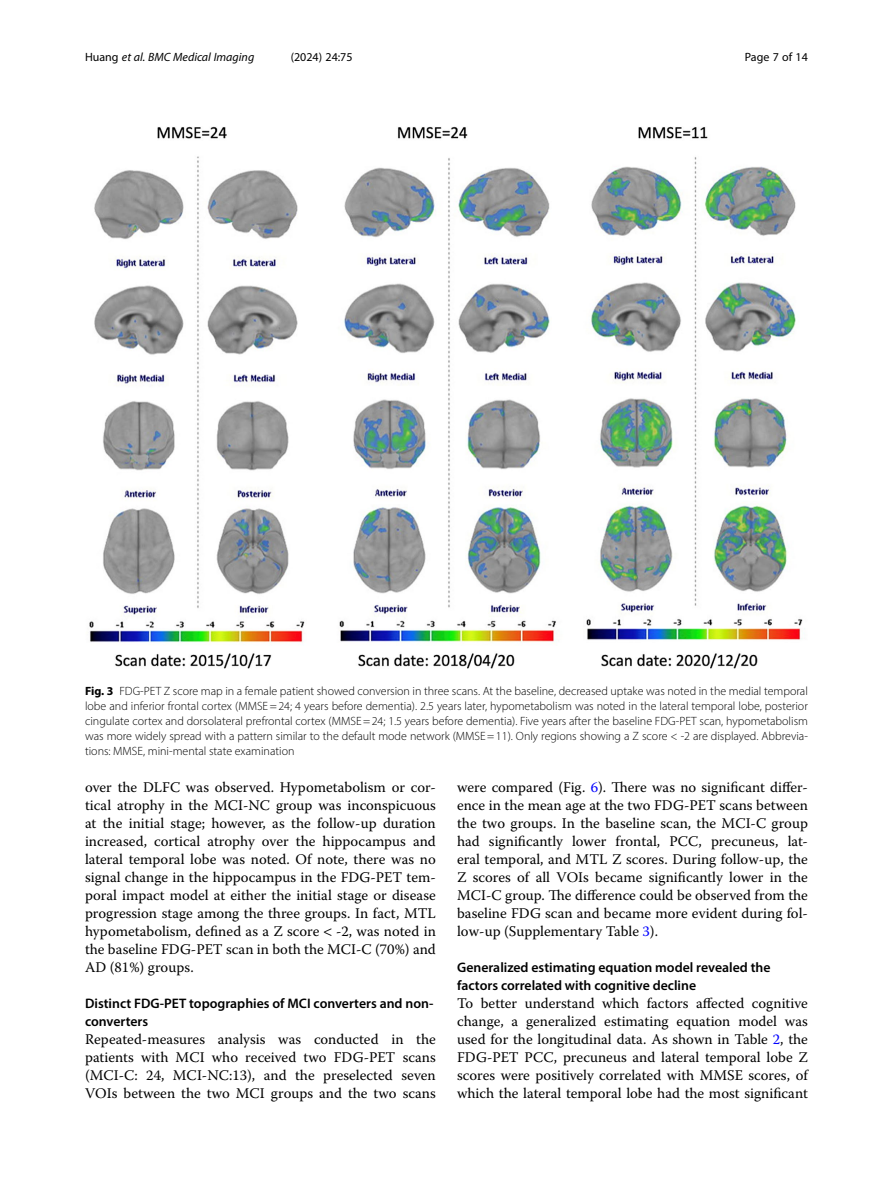
<style>
.page{position:relative;width:893px;height:1191px;background:#fff}
.page>*{position:absolute;margin:0;border:0;box-sizing:border-box;transform-origin:0 0}
.Body_Text{font:14.7px/18px "Warnock Pro";color:#000;text-align:justify}
.Body_Text_Indent{font:14.7px/18px "Warnock Pro";color:#000;text-align:justify}
.Head_2{font:600 13.8px/18px "Myriad Pro";color:#000}
.Figure_Caption{font:300 12px/15px "Myriad Pro";color:#000;text-align:justify}
.t1{font:italic 12px "Myriad Pro";color:#000}
.t2{font:12px "Myriad Pro";color:#000}
.s1{font-style:normal}
.s2{font-weight:700}
.s3{color:#00f}
</style>
<div class="page">
<img style="left:89px;top:126px;width:716px;height:542px">
<p class="t1" style="left:85px;top:50px;width:171px"><span class="s1">Huang</span> et al. BMC Medical Imaging</p>
<p class="t2" style="left:291px;top:50px;width:63px">(2024) 24:75</p>
<p class="t2" style="left:745px;top:50px;width:65px">Page 7 of 14</p>
<p class="Figure_Caption" style="left:85px;top:683px;width:724px"><span class="s2">Fig. 3</span> FDG-PET Z score map in a female patient showed conversion in three scans. At the baseline, decreased uptake was noted in the medial temporal lobe and inferior frontal cortex (MMSE=24; 4 years before dementia). 2.5 years later, hypometabolism was noted in the lateral temporal lobe, posterior cingulate cortex and dorsolateral prefrontal cortex (MMSE=24; 1.5 years before dementia). Five years after the baseline FDG-PET scan, hypometabolism was more widely spread with a pattern similar to the default mode network (MMSE=11). Only regions showing a Z score &lt; -2 are displayed. Abbrevia&shy;tions: MMSE, mini-mental state examination</p>
<p class="Body_Text_Indent" style="left:85px;top:778px;width:352px">over the DLFC was observed. Hypometabolism or cor&shy;tical atrophy in the MCI-NC group was inconspicuous at the initial stage; however, as the follow-up duration increased, cortical atrophy over the hippocampus and lateral temporal lobe was noted. Of note, there was no signal change in the hippocampus in the FDG-PET tem&shy;poral impact model at either the initial stage or disease progression stage among the three groups. In fact, MTL hypometabolism, defined as a Z score -2, was noted in the baseline FDG-PET scan in both the MCI-C (70%) and AD (81%) groups.</p>
<p class="Head_2" style="left:85px;top:994px;width:350px">Distinct FDG-PET topographies of MCI converters and non&shy;converters</p>
<p class="Body_Text" style="left:85px;top:1030px;width:352px">Repeated-measures analysis was conducted in the patients with MCI who received two FDG-PET scans (MCI-C: 24, MCI-NC:13), and the preselected seven VOIs between the two MCI groups and the two scans</p>
<p class="Body_Text" style="left:457px;top:778px;width:352px">were compared (Fig. <span class="s3">6</span>). There was no significant differ&shy;ence in the mean age at the two FDG-PET scans between the two groups. In the baseline scan, the MCI-C group had significantly lower frontal, PCC, precuneus, lat&shy;eral temporal, and MTL Z scores. During follow-up, the Z scores of all VOIs became significantly lower in the MCI-C group. The difference could be observed from the baseline FDG scan and became more evident during fol&shy;low-up (Supplementary Table <span class="s3">3</span>).</p>
<p class="Head_2" style="left:457px;top:958px;width:315px">Generalized estimating equation model revealed the factors correlated with cognitive decline</p>
<p class="Body_Text" style="left:457px;top:994px;width:352px">To better understand which factors affected cognitive change, a generalized estimating equation model was used for the longitudinal data. As shown in Table <span class="s3">2</span>, the FDG-PET PCC, precuneus and lateral temporal lobe Z scores were positively correlated with MMSE scores, of which the lateral temporal lobe had the most significant</p>
</div>
